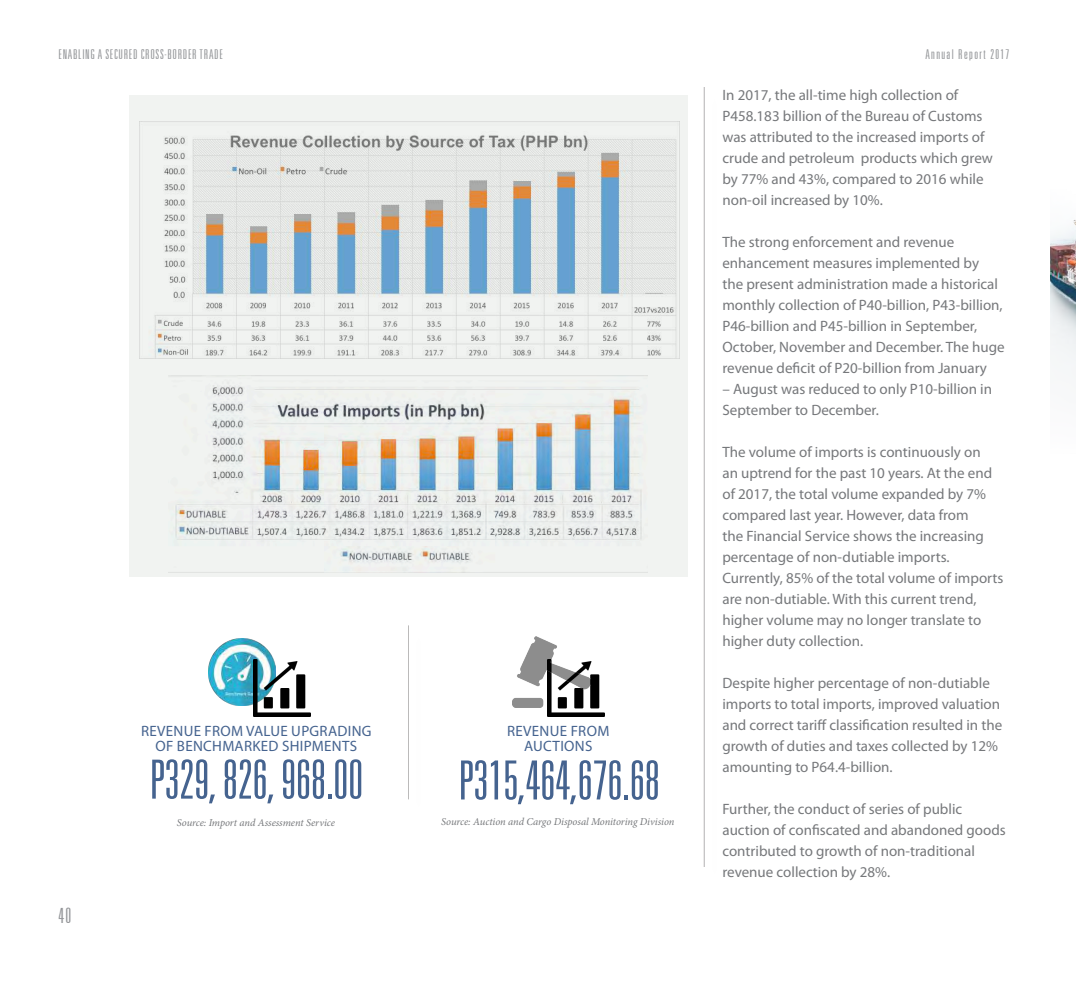
<style>
.page{position:relative;width:1076px;height:981px;background:#fff}
.page>*{position:absolute;margin:0;border:0;box-sizing:border-box;transform-origin:0 0}
.t1{font:300 ultra-condensed 54px "Univers LT Std";color:#45638f}
.t2{font:300 ultra-condensed 21px "Univers LT Std";color:#939598}
.t3{font:15px/21px "Myriad Pro";color:#76787b}
.t4{font:15px/15px "Myriad Pro";letter-spacing:.02em;color:#45638f;text-align:center}
.t5{font:300 ultra-condensed 13.5px "Univers LT Std";letter-spacing:.05em;color:#939598}
.t6{font:300 ultra-condensed 13.5px "Univers LT Std";letter-spacing:.1em;color:#939598}
.t7{font:italic 10.5px "Minion Pro";letter-spacing:-.01em;color:#76787b}
</style>
<div class="page">
<div style="left:129px;top:95px;width:558px;height:482px;background:#f1f3f1"></div>
<img style="left:168px;top:375px;width:479px;height:198px">
<hr style="left:408px;top:625px;width:1px;height:174px;background:#231f20">
<hr style="left:704px;top:87px;width:1px;height:780px;background:#231f20">
<img style="left:547px;top:661px;width:57px;height:55px">
<img style="left:513px;top:636px;width:78px;height:72px">
<img style="left:209px;top:639px;width:65px;height:66px">
<img style="left:253px;top:660px;width:57px;height:57px">
<img style="left:1050px;top:220px;width:26px;height:149px">
<img style="left:149px;top:135px;width:528px;height:223px">
<p class="t5" style="left:58px;top:47px;width:166px">ENABLING A SECURED CROSS-BORDER TRADE</p>
<p class="t6" style="left:925px;top:47px;width:85px">Annual Report 2017</p>
<p class="t3" style="left:722px;top:84px;width:272px">In 2017, the all-time high collection of P458.183 billion of the Bureau of Customs was attributed to the increased imports of crude and petroleum products which grew by 77% and 43%, compared to 2016 while non-oil increased by 10%.</p>
<p class="t3" style="left:722px;top:231px;width:284px">The strong enforcement and revenue enhancement measures implemented by<br>the present administration made a historical monthly collection of P40-billion, P43-billion, P46-billion and P45-billion in September, October, November and December. The huge revenue deficit of P20-billion from January</p>
<p class="t3" style="left:722px;top:378px;width:271px">– August was reduced to only P10-billion in<br>September to December.</p>
<p class="t3" style="left:722px;top:441px;width:282px">The volume of imports is continuously on<br>an uptrend for the past 10 years. At the end of 2017, the total volume expanded by 7% compared last year. However, data from<br>the Financial Service shows the increasing percentage of non-dutiable imports.<br>Currently, 85% of the total volume of imports are non-dutiable. With this current trend, higher volume may no longer translate to higher duty collection.</p>
<p class="t3" style="left:722px;top:672px;width:281px">Despite higher percentage of non-dutiable imports to total imports, improved valuation and correct tariff classification resulted in the growth of duties and taxes collected by 12% amounting to P64.4-billion.</p>
<p class="t3" style="left:722px;top:798px;width:285px">Further, the conduct of series of public auction of confiscated and abandoned goods contributed to growth of non-traditional revenue collection by 28%.</p>
<p class="t4" style="left:141px;top:723px;width:232px">REVENUE FROM VALUE UPGRADING<br>OF BENCHMARKED SHIPMENTS</p>
<h1 class="t1" style="left:149px;top:751px;width:215px">P329, 826, 968.00</h1>
<h1 class="t1" style="left:458px;top:752px;width:203px">P315,464,676.68</h1>
<p class="t4" style="left:507px;top:723px;width:104px">REVENUE FROM<br>AUCTIONS</p>
<p class="t7" style="left:177px;top:815px;width:160px">Source: Import and Assessment Service</p>
<p class="t7" style="left:441px;top:815px;width:235px">Source: Auction and Cargo Disposal Monitoring Division</p>
<h2 class="t2" style="left:58px;top:904px;width:14px">40</h2>
</div>
